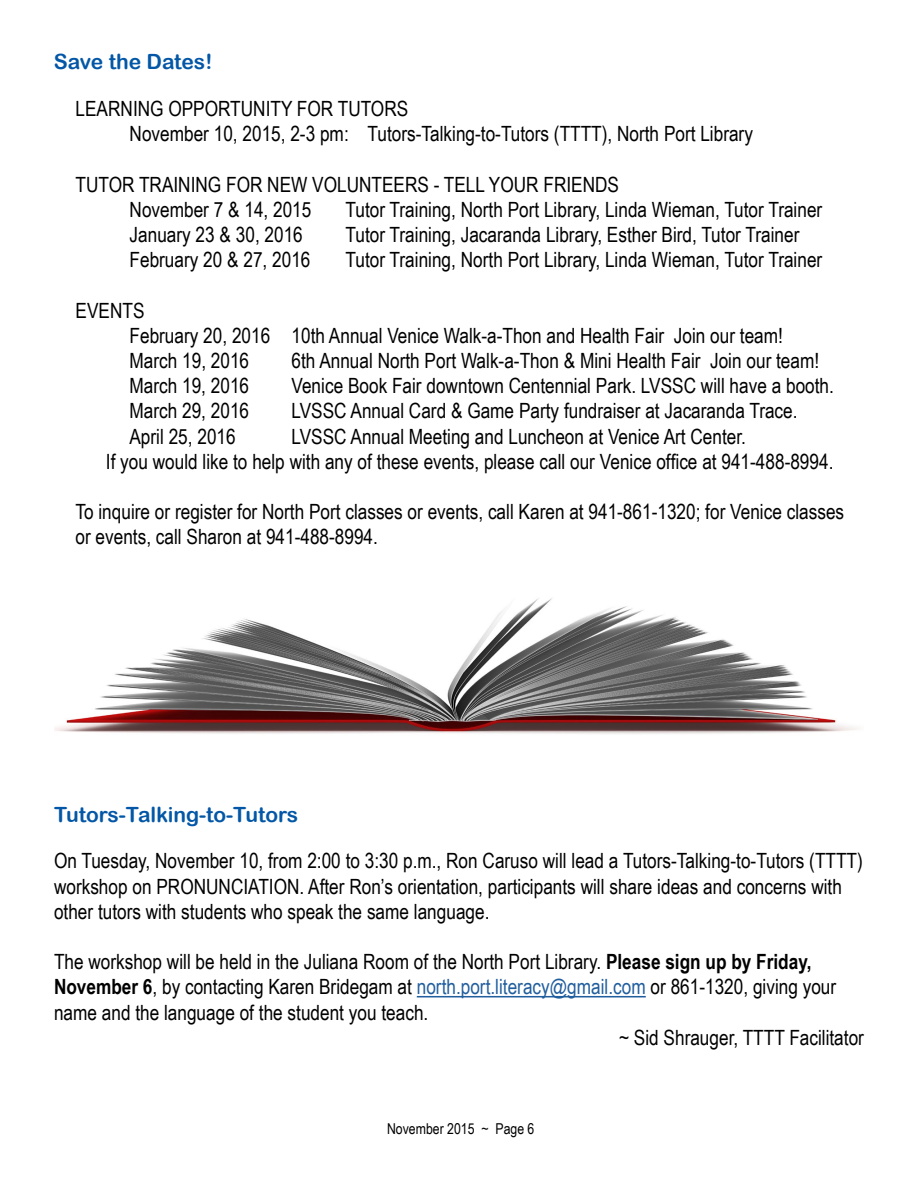
<style>
.page{position:relative;width:918px;height:1188px;background:#fff}
.page>*{position:absolute;margin:0;border:0;box-sizing:border-box;transform-origin:0 0}
.t1{font:21px/25.2px "Arial Narrow";color:#000}
.t2{font:21px "Arial Rounded MT Bold";color:#0357a6}
.t3{font:15px "Arial Narrow";color:#000}
.s1{font-weight:700}
.s2{color:#215e9e}
</style>
<div class="page">
<hr style="left:417px;top:996px;width:229px;height:1px;background:#215e9e">
<img style="left:54px;top:598px;width:806px;height:136px">
<p class="t2" style="left:54px;top:49px;width:160px">Save the Dates!</p>
<p class="t1" style="left:130px;top:95px;width:625px;text-indent:-54px">LEARNING OPPORTUNITY FOR TUTORS<br>November 10, 2015, 2-3 pm: Tutors-Talking-to-Tutors (TTTT), North Port Library</p>
<p class="t1" style="left:130px;top:171px;width:491px;text-indent:-54px">TUTOR TRAINING FOR NEW VOLUNTEERS - TELL YOUR FRIENDS<br>November 7 &amp; 14, 2015</p>
<p class="t1" style="left:346px;top:196px;width:478px">Tutor Training, North Port Library, Linda Wieman, Tutor Trainer</p>
<p class="t1" style="left:130px;top:221px;width:175px">January 23 &amp; 30, 2016</p>
<p class="t1" style="left:346px;top:221px;width:455px">Tutor Training, Jacaranda Library, Esther Bird, Tutor Trainer</p>
<p class="t1" style="left:130px;top:247px;width:182px">February 20 &amp; 27, 2016</p>
<p class="t1" style="left:346px;top:247px;width:478px">Tutor Training, North Port Library, Linda Wieman, Tutor Trainer</p>
<p class="t1" style="left:130px;top:297px;width:655px;text-indent:-54px">EVENTS<br>February 20, 2016 10th Annual Venice Walk-a-Thon and Health Fair Join our team!<br>March 19, 2016</p>
<p class="t1" style="left:292px;top:347px;width:529px">6th Annual North Port Walk-a-Thon &amp; Mini Health Fair Join our team!</p>
<p class="t1" style="left:130px;top:373px;width:121px">March 19, 2016</p>
<p class="t1" style="left:292px;top:373px;width:544px">Venice Book Fair downtown Centennial Park. LVSSC will have a booth.</p>
<p class="t1" style="left:130px;top:398px;width:121px">March 29, 2016</p>
<p class="t1" style="left:292px;top:398px;width:508px">LVSSC Annual Card &amp; Game Party fundraiser at Jacaranda Trace.</p>
<p class="t1" style="left:130px;top:423px;width:108px">April 25, 2016</p>
<p class="t1" style="left:106px;top:423px;width:729px;text-indent:186px">LVSSC Annual Meeting and Luncheon at Venice Art Center.<br>If you would like to help with any of these events, please call our Venice office at 941-488-8994.</p>
<p class="t1" style="left:76px;top:499px;width:770px">To inquire or register for North Port classes or events, call Karen at 941-861-1320; for Venice classes or events, call Sharon at 941-488-8994.</p>
<p class="t2" style="left:54px;top:802px;width:246px">Tutors-Talking-to-Tutors</p>
<p class="t1" style="left:54px;top:848px;width:810px">On Tuesday, November 10, from 2:00 to 3:30 p.m., Ron Caruso will lead a Tutors-Talking-to-Tutors (TTTT) workshop on PRONUNCIATION. After Ron’s orientation, participants will share ideas and concerns with other tutors with students who speak the same language.</p>
<p class="t1" style="left:54px;top:949px;width:759px">The workshop will be held in the Juliana Room of the North Port Library. <span class="s1">Please sign up by Friday,</span></p>
<p class="t1" style="left:54px;top:974px;width:784px"><span class="s1">November 6</span>, by contacting Karen Bridegam at <span class="s2">north.port.literacy@gmail.com</span> or 861-1320, giving your</p>
<p class="t1" style="left:54px;top:999px;width:376px">name and the language of the student you teach.</p>
<p class="t1" style="left:619px;top:1024px;width:246px">~ Sid Shrauger, TTTT Facilitator</p>
<p class="t3" style="left:387px;top:1118px;width:149px">November 2015 ~ Page 6</p>
</div>
